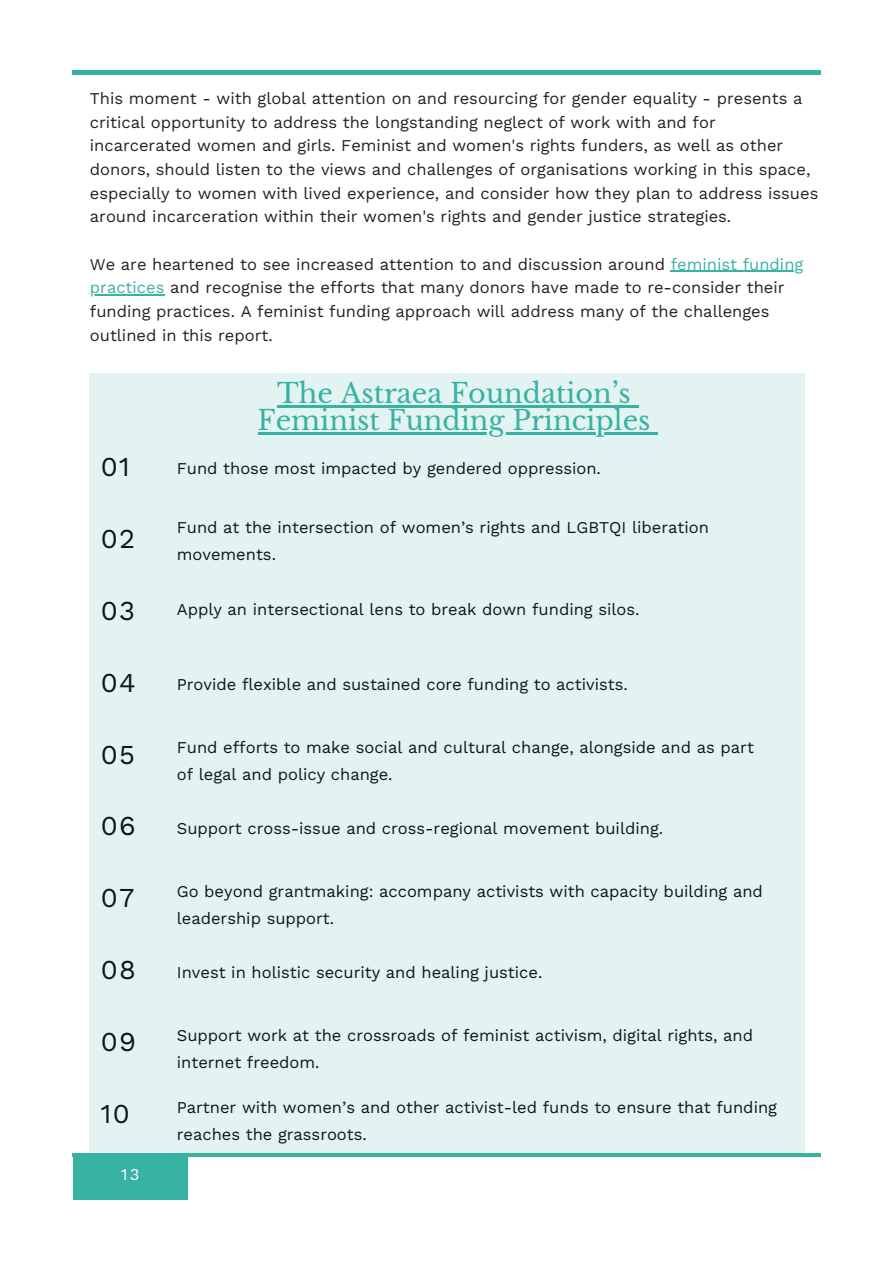
<style>
.page{position:relative;width:894px;height:1264px;background:#fff}
.page>*{position:absolute;margin:0;border:0;box-sizing:border-box;transform-origin:0 0}
.t1{font:27.3px "Work Sans";letter-spacing:.05em;color:#000}
.t2{font:27px/27px "Libre Baskerville";color:#38b2a3;text-align:center}
.t3{font:16.5px/23.7px "Work Sans";color:#222}
.t4{font:16.5px/27px "Work Sans";color:#000}
.t5{font:16.5px "Work Sans";color:#fff}
.s1{color:#38b2a3}
</style>
<div class="page">
<hr style="left:72px;top:71px;width:748px;height:3px;background:#38b2a3">
<div style="left:72px;top:1153px;width:115px;height:46px;background:#38b2a3"></div>
<hr style="left:72px;top:1153px;width:748px;height:3px;background:#38b2a3">
<hr style="left:677px;top:271px;width:126px;height:1px;background:#38b2a3">
<hr style="left:90px;top:294px;width:66px;height:1px;background:#38b2a3">
<div style="left:89px;top:373px;width:715px;height:780px;background:#e2f3f1"></div>
<p class="t3" style="left:90px;top:86px;width:729px">This moment - with global attention on and resourcing for gender equality - presents a critical opportunity to address the longstanding neglect of work with and for incarcerated women and girls. Feminist and women's rights funders, as well as other donors, should listen to the views and challenges of organisations working in this space, especially to women with lived experience, and consider how they plan to address issues around incarceration within their women's rights and gender justice strategies.</p>
<p class="t3" style="left:90px;top:252px;width:714px">We are heartened to see increased attention to and discussion around <span class="s1">feminist funding practices</span> and recognise the efforts that many donors have made to re-consider their funding practices. A feminist funding approach will address many of the challenges outlined in this report.</p>
<h2 class="t2" style="left:257px;top:380px;width:394px">The Astraea Foundation’s<br>Feminist Funding Principles</h2>
<h1 class="t1" style="left:101px;top:450px;width:31px">01</h1>
<p class="t4" style="left:177px;top:455px;width:425px">Fund those most impacted by gendered oppression.</p>
<h1 class="t1" style="left:101px;top:522px;width:36px">02</h1>
<p class="t4" style="left:177px;top:513px;width:533px">Fund at the intersection of women’s rights and LGBTQI liberation movements.</p>
<h1 class="t1" style="left:101px;top:594px;width:36px">03</h1>
<p class="t4" style="left:177px;top:596px;width:464px">Apply an intersectional lens to break down funding silos.</p>
<h1 class="t1" style="left:101px;top:666px;width:37px">04</h1>
<p class="t4" style="left:177px;top:671px;width:452px">Provide flexible and sustained core funding to activists.</p>
<h1 class="t1" style="left:101px;top:738px;width:36px">05</h1>
<p class="t4" style="left:177px;top:733px;width:578px">Fund efforts to make social and cultural change, alongside and as part of legal and policy change.</p>
<h1 class="t1" style="left:101px;top:810px;width:36px">06</h1>
<p class="t4" style="left:177px;top:815px;width:488px">Support cross-issue and cross-regional movement building.</p>
<h1 class="t1" style="left:101px;top:882px;width:35px">07</h1>
<p class="t4" style="left:177px;top:877px;width:587px">Go beyond grantmaking: accompany activists with capacity building and leadership support.</p>
<h1 class="t1" style="left:101px;top:953px;width:37px">08</h1>
<p class="t4" style="left:177px;top:958px;width:367px">Invest in holistic security and healing justice.</p>
<h1 class="t1" style="left:101px;top:1025px;width:37px">09</h1>
<h1 class="t1" style="left:101px;top:1097px;width:31px">10</h1>
<p class="t5" style="left:121px;top:1164px;width:20px">13</p>
<p class="t4" style="left:177px;top:1021px;width:577px">Support work at the crossroads of feminist activism, digital rights, and internet freedom.</p>
<p class="t4" style="left:177px;top:1093px;width:601px">Partner with women’s and other activist-led funds to ensure that funding reaches the grassroots.</p>
</div>
